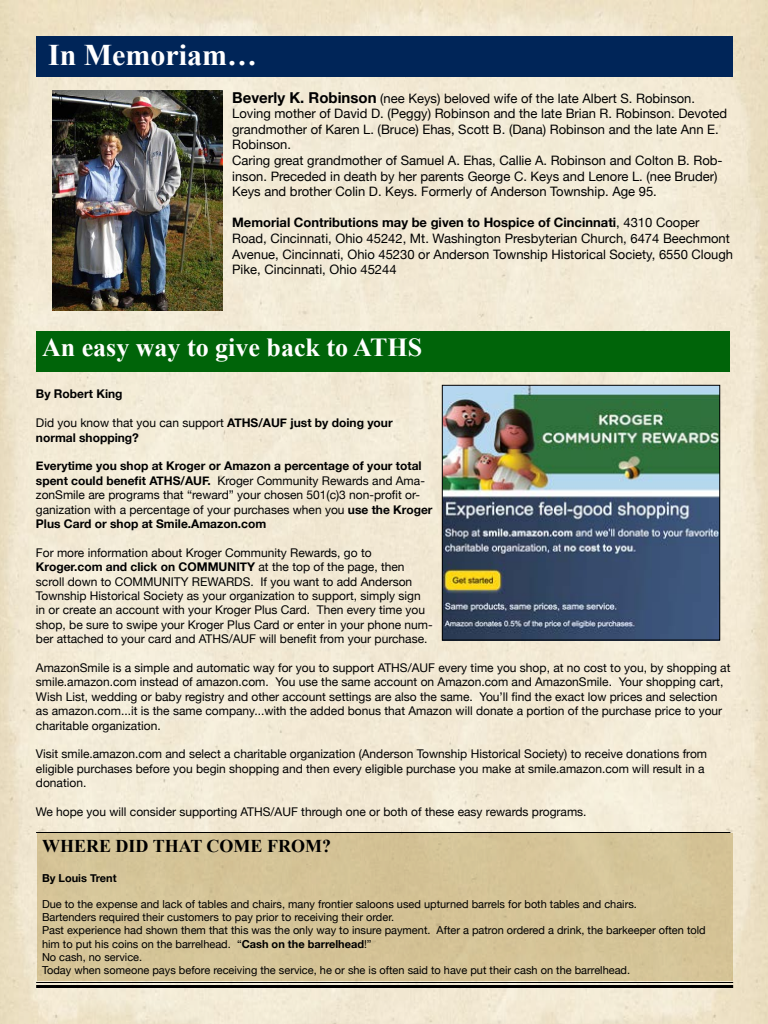
<style>
.page{position:relative;width:768px;height:1024px;background:#fff}
.page>*{position:absolute;margin:0;border:0;box-sizing:border-box;transform-origin:0 0}
.t1{font:700 30px "Times New Roman";color:#fff}
.t2{font:700 26px "Times New Roman";color:#fff}
.t3{font:700 18px "Times New Roman";color:#000}
.t4{font:13px/15.6px "Helvetica Neue";color:#000}
.t5{font:12px/14.4px "Helvetica Neue";color:#000}
.t6{font:700 12px/14.4px "Helvetica Neue";color:#000}
.t7{font:11px/13.2px "Helvetica Neue";color:#000}
.t8{font:700 11px "Helvetica Neue";color:#000}
.s1{font-weight:700;font-size:15px}
.s2{font-weight:700}
.s3{font-weight:400}
</style>
<div class="page">
<img style="left:1px;top:1px;width:767px;height:1023px">
<hr style="left:36px;top:982px;width:697px;height:1px;background:#000">
<hr style="left:36px;top:985px;width:697px;height:3px;background:#000">
<div style="left:36px;top:331px;width:694px;height:41px;background:#006409"></div>
<div style="left:36px;top:36px;width:697px;height:41px;background:#002558"></div>
<img style="left:444px;top:387px;width:274px;height:251px">
<div style="left:442px;top:385px;width:278px;height:255px;border:1px solid #000"></div>
<img style="left:52px;top:90px;width:171px;height:221px">
<hr style="left:36px;top:832px;width:694px;height:1px;background:#000">
<div style="left:37px;top:834px;width:696px;height:148px;background:#d4c397"></div>
<h1 class="t1" style="left:48px;top:35px;width:211px">In Memoriam…</h1>
<p class="t4" style="left:232px;top:91px;width:497px"><span class="s1">Beverly K. Robinson</span> (nee Keys) beloved wife of the late Albert S. Robinson.<br>Loving mother of David D. (Peggy) Robinson and the late Brian R. Robinson. Devoted grandmother of Karen L. (Bruce) Ehas, Scott B. (Dana) Robinson and the late Ann E.<br>Robinson.<br>Caring great grandmother of Samuel A. Ehas, Callie A. Robinson and Colton B. Rob&shy;inson. Preceded in death by her parents George C. Keys and Lenore L. (nee Bruder)<br>Keys and brother Colin D. Keys. Formerly of Anderson Township. Age 95.</p>
<p class="t4" style="left:232px;top:216px;width:503px"><span class="s2">Memorial Contributions may be given to Hospice of Cincinnati</span>, 4310 Cooper Road, Cincinnati, Ohio 45242, Mt. Washington Presbyterian Church, 6474 Beechmont Avenue, Cincinnati, Ohio 45230 or Anderson Township Historical Society, 6550 Clough Pike, Cincinnati, Ohio 45244</p>
<h2 class="t2" style="left:42px;top:329px;width:382px">An easy way to give back to ATHS</h2>
<p class="t6" style="left:36px;top:387px;width:88px">By Robert King</p>
<p class="t6" style="left:36px;top:416px;width:358px"><span class="s3">Did you know that you can support</span> ATHS/AUF just by doing your normal shopping?</p>
<p class="t5" style="left:36px;top:460px;width:398px"><span class="s2">Everytime you shop at Kroger or Amazon a percentage of your total spent could benefit ATHS/AUF.</span> Kroger Community Rewards and Ama&shy;zonSmile are programs that “reward” your chosen 501(c)3 non-profit or&shy;ganization with a percentage of your purchases when you <span class="s2">use the Kroger Plus Card or shop at Smile.Amazon.com</span></p>
<p class="t5" style="left:36px;top:546px;width:398px">For more information about Kroger Community Rewards, go to <span class="s2">Kroger.com and click on COMMUNITY</span> at the top of the page, then scroll down to COMMUNITY REWARDS. If you want to add Anderson Township Historical Society as your organization to support, simply sign in or create an account with your Kroger Plus Card. Then every time you shop, be sure to swipe your Kroger Plus Card or enter in your phone num&shy;ber attached to your card and ATHS/AUF will benefit from your purchase.</p>
<p class="t5" style="left:36px;top:661px;width:696px">AmazonSmile is a simple and automatic way for you to support ATHS/AUF every time you shop, at no cost to you, by shopping at smile.amazon.com instead of amazon.com. You use the same account on Amazon.com and AmazonSmile. Your shopping cart, Wish List, wedding or baby registry and other account settings are also the same. You’ll find the exact low prices and selection as amazon.com...it is the same company...with the added bonus that Amazon will donate a portion of the purchase price to your charitable organization.</p>
<p class="t5" style="left:36px;top:748px;width:673px">Visit smile.amazon.com and select a charitable organization (Anderson Township Historical Society) to receive donations from eligible purchases before you begin shopping and then every eligible purchase you make at smile.amazon.com will result in a donation.</p>
<p class="t5" style="left:36px;top:805px;width:552px">We hope you will consider supporting ATHS/AUF through one or both of these easy rewards programs.</p>
<h3 class="t3" style="left:42px;top:834px;width:291px">WHERE DID THAT COME FROM?</h3>
<p class="t8" style="left:42px;top:869px;width:76px">By Louis Trent</p>
<p class="t7" style="left:42px;top:898px;width:665px">Due to the expense and lack of tables and chairs, many frontier saloons used upturned barrels for both tables and chairs.<br>Bartenders required their customers to pay prior to receiving their order.<br>Past experience had shown them that this was the only way to insure payment. After a patron ordered a drink, the barkeeper often told him to put his coins on the barrelhead. “<span class="s2">Cash on the barrelhead</span>!”<br>No cash, no service.<br>Today when someone pays before receiving the service, he or she is often said to have put their cash on the barrelhead.</p>
</div>
